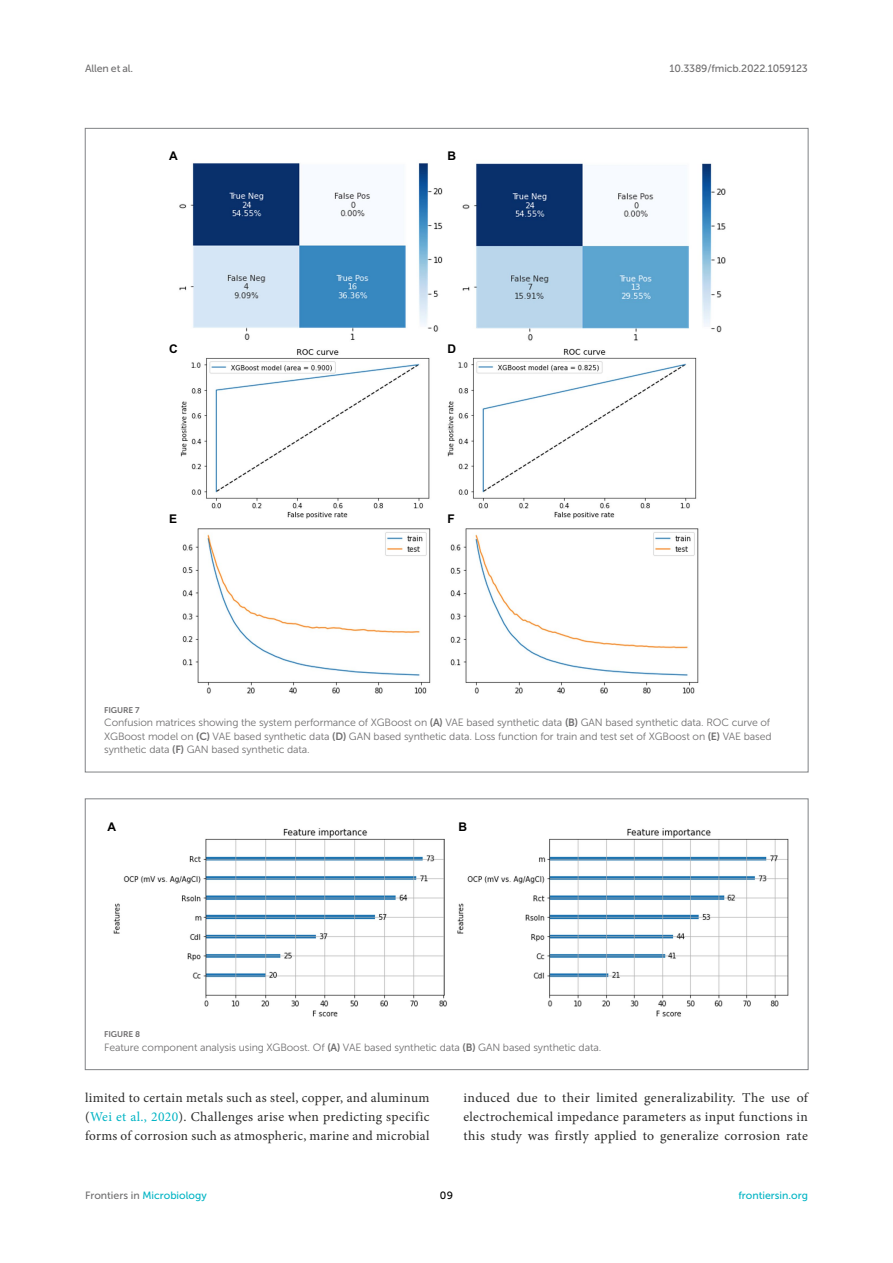
<style>
.page{position:relative;width:893px;height:1263px;background:#fff}
.page>*{position:absolute;margin:0;border:0;box-sizing:border-box;transform-origin:0 0}
.TEXT_FLUSH{font:13.5px/18.8px "Minion Pro";letter-spacing:.025em;color:#2b2b2a;text-align:justify}
.t1{font:700 12px "Arial";color:#000}
.FIG_LEG{font:10.5px/13.5px "Museo Sans 300";letter-spacing:-.01em;color:#706f70}
.t2{font:10.5px "Museo Sans 500";color:#00b4c4}
.t3{font:10.5px "Museo Sans 500";letter-spacing:-.015em;color:#706f70}
.t4{font:10.5px "Museo Sans 500";color:#000}
.FIG_HD{font:8.25px "Museo Sans 700";letter-spacing:-.01em;color:#706f70}
.s1{font-family:"Museo Sans 700"}
.s2{color:#00b4c4}
.s3{color:#706f70}
</style>
<div class="page">
<img style="left:179px;top:163px;width:547px;height:531px">
<img style="left:113px;top:828px;width:676px;height:189px">
<div style="left:85px;top:799px;width:723px;height:271px;border:1px solid #808285"></div>
<p class="t3" style="left:85px;top:63px;width:50px">Allen et al.</p>
<p class="t3" style="left:670px;top:63px;width:140px">10.3389/fmicb.2022.1059123</p>
<p class="t1" style="left:169px;top:147px;width:10px">A</p>
<p class="t1" style="left:447px;top:147px;width:10px">B</p>
<p class="t1" style="left:169px;top:340px;width:10px">C</p>
<p class="t1" style="left:447px;top:340px;width:10px">D</p>
<p class="t1" style="left:169px;top:510px;width:10px">E</p>
<p class="t1" style="left:447px;top:510px;width:9px">F</p>
<p class="FIG_HD" style="left:104px;top:705px;width:37px">FIGURE 7</p>
<p class="FIG_LEG" style="left:104px;top:716px;width:669px">Confusion matrices showing the system performance of XGBoost on <span class="s1">(A)</span> VAE based synthetic data <span class="s1">(B)</span> GAN based synthetic data. ROC curve of<br>XGBoost model on <span class="s1">(C)</span> VAE based synthetic data <span class="s1">(D)</span> GAN based synthetic data. Loss function for train and test set of XGBoost on <span class="s1">(E)</span> VAE based synthetic data <span class="s1">(F)</span> GAN based synthetic data.</p>
<p class="t1" style="left:108px;top:818px;width:10px">A</p>
<p class="t1" style="left:458px;top:818px;width:10px">B</p>
<p class="FIG_HD" style="left:104px;top:1030px;width:37px">FIGURE 8</p>
<p class="FIG_LEG" style="left:104px;top:1040px;width:499px">Feature component analysis using XGBoost. Of <span class="s1">(A)</span> VAE based synthetic data <span class="s1">(B)</span> GAN based synthetic data.</p>
<p class="TEXT_FLUSH" style="left:85px;top:1088px;width:346px">limited to certain metals such as steel, copper, and aluminum (<span class="s2">Wei et al., 2020</span>). Challenges arise when predicting specific forms of corrosion such as atmospheric, marine and microbial</p>
<p class="TEXT_FLUSH" style="left:463px;top:1088px;width:346px">induced due to their limited generalizability. The use of electrochemical impedance parameters as input functions in this study was firstly applied to generalize corrosion rate</p>
<p class="t2" style="left:85px;top:1190px;width:123px"><span class="s3">Frontiers in</span> Microbiology</p>
<p class="t4" style="left:440px;top:1190px;width:15px">09</p>
<p class="t2" style="left:738px;top:1190px;width:71px">frontiersin.org</p>
</div>
